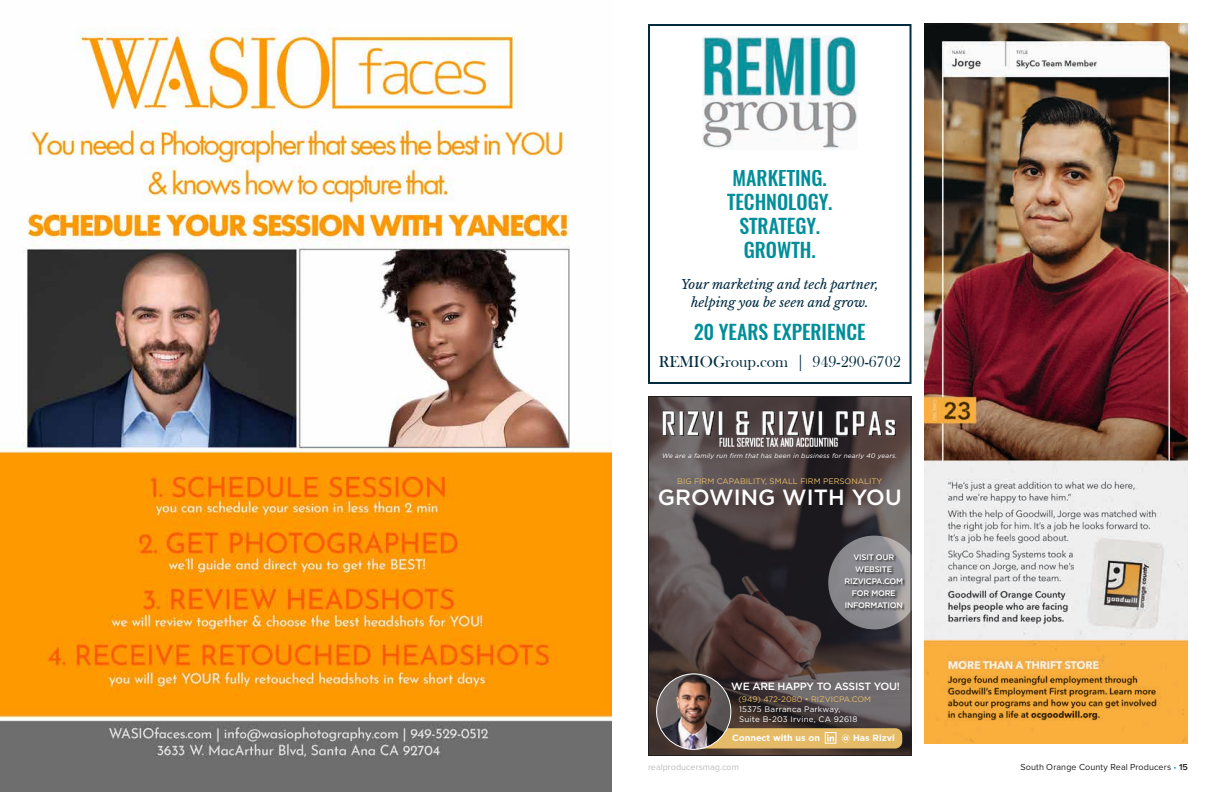
<style>
.page{position:relative;width:1224px;height:792px;background:#fff}
.page>*{position:absolute;margin:0;border:0;box-sizing:border-box;transform-origin:0 0}
.t1{font:500 22px "Gotham";letter-spacing:.005em;color:#fff}
.t2{font:500 19.9px/23.9px "Oswald";color:#018e99;text-align:center}
.t3{font:16.3px "Bask Old Face";color:#002b41}
.t4{font:italic 13px/18px "Libre Baskerville";color:#002b41;text-align:center}
.t5{font:500 10.5px "Gotham";letter-spacing:-.025em;color:#fff}
.t6{font:9px "Proxima Nova";letter-spacing:.015em;color:#231f20}
.t7{font:700 9px "Gotham";color:#fff}
.t8{font:9px "Proxima Nova";color:#bcbec0}
.t9{font:8px "Gotham";color:#e5bb67}
.t10{font:8px/10px "Gotham";letter-spacing:.025em;color:#fff}
.t11{font:500 8px/12px "Gotham";letter-spacing:-.025em;color:#fff;text-align:center}
.t12{font:italic 6.5px "Gotham";letter-spacing:.025em;color:#fff}
.s1{color:#19a8e0}
.s2{font-weight:600}
</style>
<div class="page">
<img style="left:0;top:28px;width:612px;height:764px">
<img style="left:924px;top:24px;width:264px;height:720px">
<svg style="left:648px;top:24px;width:264px;height:360px"></svg>
<svg style="left:648px;top:396px;width:264px;height:360px;background:#5b504d"></svg>
<h2 class="t2" style="left:727px;top:167px;width:107px">MARKETING.<br>TECHNOLOGY.<br>STRATEGY.<br>GROWTH.</h2>
<h3 class="t4" style="left:681px;top:275px;width:199px">Your marketing and tech partner, helping you be seen and grow.</h3>
<h2 class="t2" style="left:694px;top:320px;width:173px">20 YEARS EXPERIENCE</h2>
<h3 class="t3" style="left:659px;top:352px;width:243px">REMIOGroup.com | 949-290-6702</h3>
<p class="t12" style="left:662px;top:451px;width:237px">We are a family run firm that has been in business for nearly 40 years.</p>
<p class="t9" style="left:677px;top:476px;width:207px">BIG FIRM CAPABILITY, SMALL FIRM PERSONALITY</p>
<h1 class="t1" style="left:658px;top:482px;width:245px">GROWING WITH YOU</h1>
<p class="t11" style="left:845px;top:552px;width:60px">VISIT OUR<br>WEBSITE<br>RIZVICPA.COM<br>FOR MORE<br>INFORMATION</p>
<h3 class="t5" style="left:731px;top:679px;width:170px">WE ARE HAPPY TO ASSIST YOU!</h3>
<p class="t9" style="left:738px;top:694px;width:134px">(949) 472-2080 • RIZVICPA.COM</p>
<p class="t10" style="left:739px;top:704px;width:120px">15375 Barranca Parkway,<br>Suite B-203 Irvine, CA 92618</p>
<p class="t7" style="left:732px;top:732px;width:89px">Connect with us on</p>
<p class="t7" style="left:842px;top:732px;width:55px">@ Has Rizvi</p>
<p class="t8" style="left:648px;top:762px;width:92px">realproducersmag.com</p>
<p class="t6" style="left:1020px;top:762px;width:169px">South Orange County Real Producers <span class="s1">•</span> <span class="s2">15</span></p>
</div>
